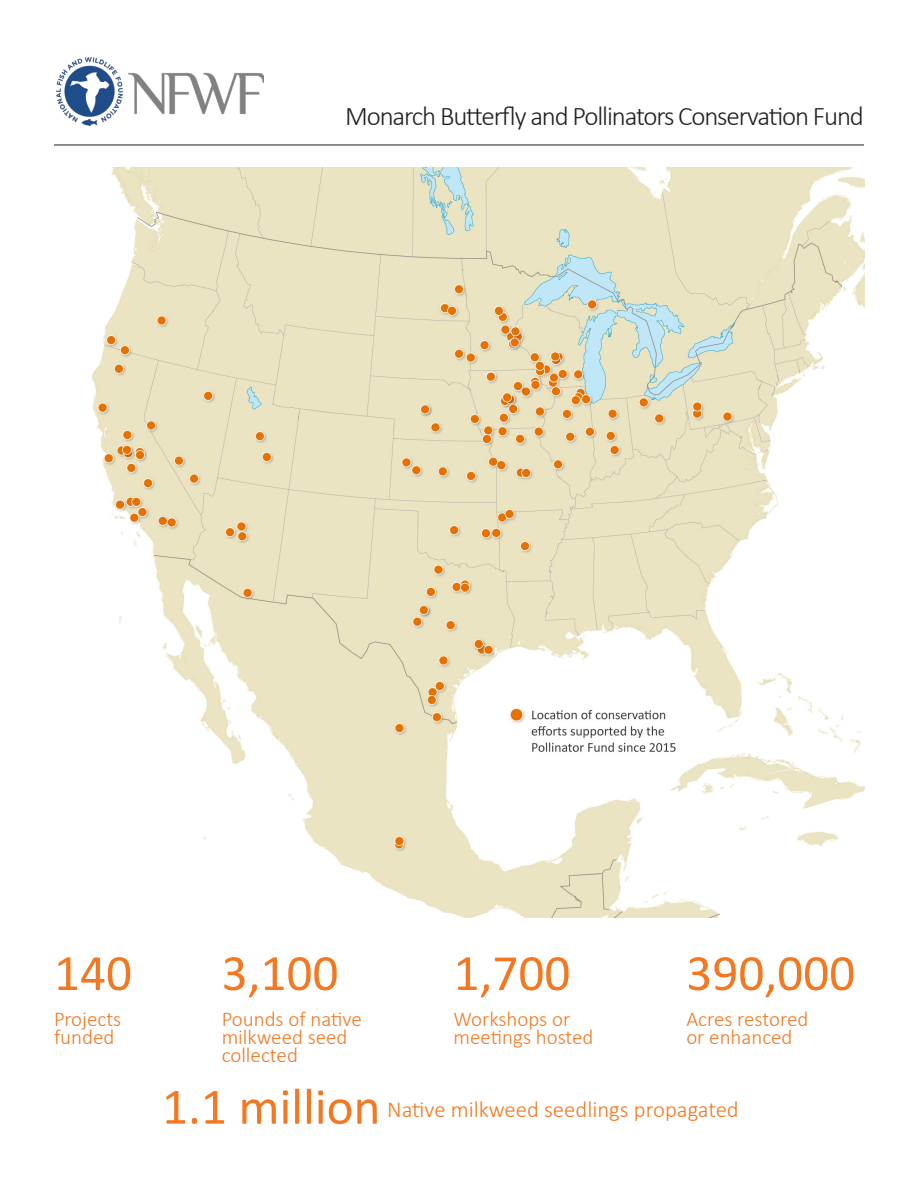
<style>
.page{position:relative;width:918px;height:1188px;background:#fff}
.page>*{position:absolute;margin:0;border:0;box-sizing:border-box;transform-origin:0 0}
.t1{font:51.3px "Calibri";color:#f47721}
.t2{font:300 27px "Calibri";letter-spacing:-.045em;color:#231f20}
.t3{font:300 22.8px "Calibri";color:#f47721}
.t4{font:300 21px/18px "Calibri";color:#f47721}
</style>
<div class="page">
<hr style="left:54px;top:145px;width:810px;height:1px;background:#231f20">
<img style="left:57px;top:58px;width:207px;height:67px">
<img style="left:92px;top:167px;width:773px;height:751px">
<p class="t2" style="left:345px;top:100px;width:520px">Monarch Butterfly and Pollinators Conservation Fund</p>
<p class="t1" style="left:54px;top:937px;width:80px">140</p>
<p class="t4" style="left:54px;top:1010px;width:69px">Projects funded</p>
<h1 class="t1" style="left:222px;top:937px;width:118px">3,100</h1>
<p class="t4" style="left:222px;top:1010px;width:142px">Pounds of native milkweed seed collected</p>
<p class="t1" style="left:162px;top:1071px;width:220px">1.1 million</p>
<h1 class="t1" style="left:454px;top:937px;width:118px">1,700</h1>
<p class="t4" style="left:454px;top:1010px;width:141px">Workshops or meetings hosted</p>
<p class="t1" style="left:686px;top:937px;width:170px">390,000</p>
<p class="t4" style="left:686px;top:1010px;width:123px">Acres restored or enhanced</p>
<p class="t3" style="left:387px;top:1095px;width:353px">Native milkweed seedlings propagated</p>
</div>
